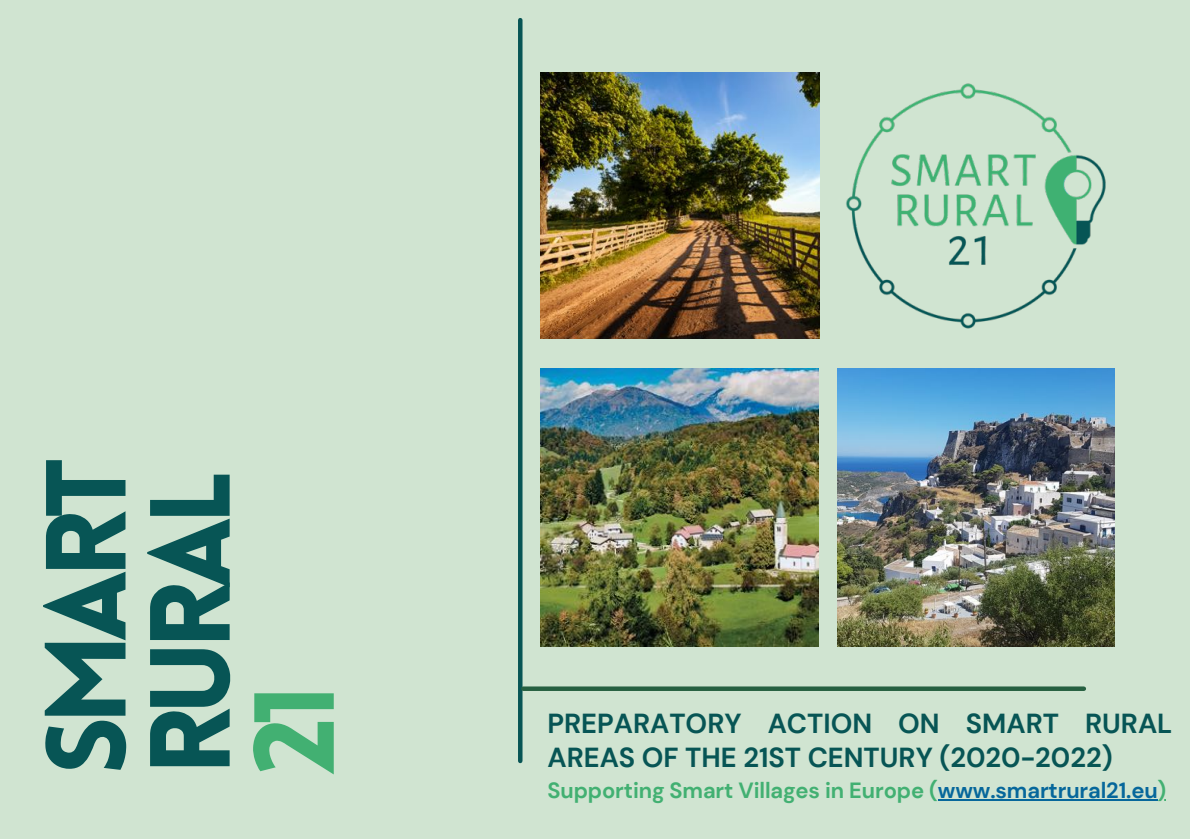
<style>
.page{position:relative;width:1190px;height:839px;background:#fff}
.page>*{position:absolute;margin:0;border:0;box-sizing:border-box;transform-origin:0 0}
.t1{font:900 111.2px/104.2px "Lovelo";letter-spacing:-.075em;color:#075555}
.t2{font:900 111.2px "Lovelo";color:#42b072}
.t3{font:700 27.4px/34.4px "DM Sans";color:#075555}
.t4{font:700 22px "DM Sans";letter-spacing:-.005em;color:#42b072}
.s1{color:#06679b}
</style>
<div class="page">
<div style="left:0;top:0;width:1190px;height:838px;background:#d0e4d1"></div>
<hr style="left:518px;top:20px;width:4px;height:741px;background:#075555">
<div style="left:523px;top:686px;width:561px;height:5px;background:#266041"></div>
<img style="left:541px;top:73px;width:279px;height:265px">
<img style="left:846px;top:83px;width:260px;height:246px">
<img style="left:837px;top:369px;width:277px;height:277px">
<img style="left:541px;top:369px;width:277px;height:277px">
<hr style="left:938px;top:799px;width:220px;height:2px;background:#06679b">
<h1 class="t1" style="left:46px;top:775px;width:319px;rotate:-90deg">SMART<br>RURAL</h1>
<h1 class="t2" style="left:250px;top:775px;width:92px;rotate:-90deg">21</h1>
<p class="t3" style="left:547px;top:706px;width:626px">PREPARATORY ACTION ON SMART RURAL<br>AREAS OF THE 21ST CENTURY (2020-2022)</p>
<p class="t4" style="left:547px;top:776px;width:620px">Supporting Smart Villages in Europe (<span class="s1">www.smartrural21.eu</span>)</p>
</div>
